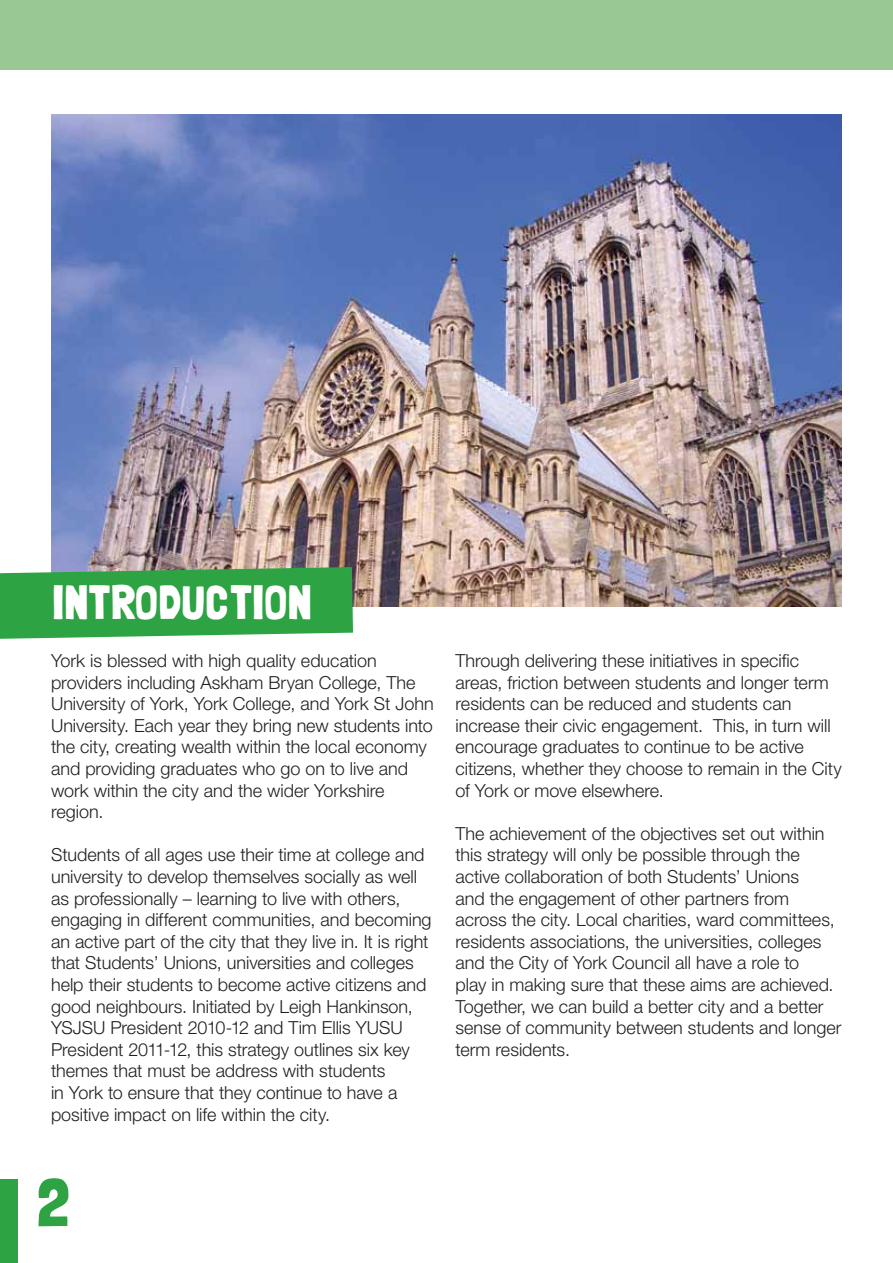
<style>
.page{position:relative;width:893px;height:1263px;background:#fff}
.page>*{position:absolute;margin:0;border:0;box-sizing:border-box;transform-origin:0 0}
.t1{font:67.5px "Folk solid";color:#2da343}
.t2{font:48px "Folk solid";color:#fff}
.t3{font:300 18px/21.6px "Helvetica Neue LT Std";color:#231f20}
</style>
<div class="page">
<div style="left:0;top:0;width:893px;height:69px;background:#9ac894"></div>
<img style="left:52px;top:115px;width:789px;height:491px">
<svg style="left:0;top:567px;width:353px;height:72px;background:#3da750"></svg>
<div style="left:0;top:1179px;width:18px;height:84px;background:#2da343"></div>
<h2 class="t2" style="left:52px;top:574px;width:261px">INTRODUCTION</h2>
<p class="t3" style="left:51px;top:649px;width:384px">York is blessed with high quality education providers including Askham Bryan College, The University of York, York College, and York St John University. Each year they bring new students into the city, creating wealth within the local economy and providing graduates who go on to live and work within the city and the wider Yorkshire region.</p>
<p class="t3" style="left:51px;top:844px;width:382px">Students of all ages use their time at college and university to develop themselves socially as well as professionally – learning to live with others, engaging in different communities, and becoming an active part of the city that they live in. It is right that Students’ Unions, universities and colleges help their students to become active citizens and good neighbours. Initiated by Leigh Hankinson, YSJSU President 2010-12 and Tim Ellis YUSU President 2011-12, this strategy outlines six key themes that must be address with students<br>in York to ensure that they continue to have a positive impact on life within the city.</p>
<h1 class="t1" style="left:36px;top:1163px;width:35px">2</h1>
<p class="t3" style="left:455px;top:649px;width:388px">Through delivering these initiatives in specific areas, friction between students and longer term residents can be reduced and students can increase their civic engagement. This, in turn will encourage graduates to continue to be active citizens, whether they choose to remain in the City of York or move elsewhere.</p>
<p class="t3" style="left:455px;top:822px;width:387px">The achievement of the objectives set out within this strategy will only be possible through the active collaboration of both Students’ Unions<br>and the engagement of other partners from across the city. Local charities, ward committees, residents associations, the universities, colleges and the City of York Council all have a role to<br>play in making sure that these aims are achieved.<br>Together, we can build a better city and a better sense of community between students and longer term residents.</p>
</div>
